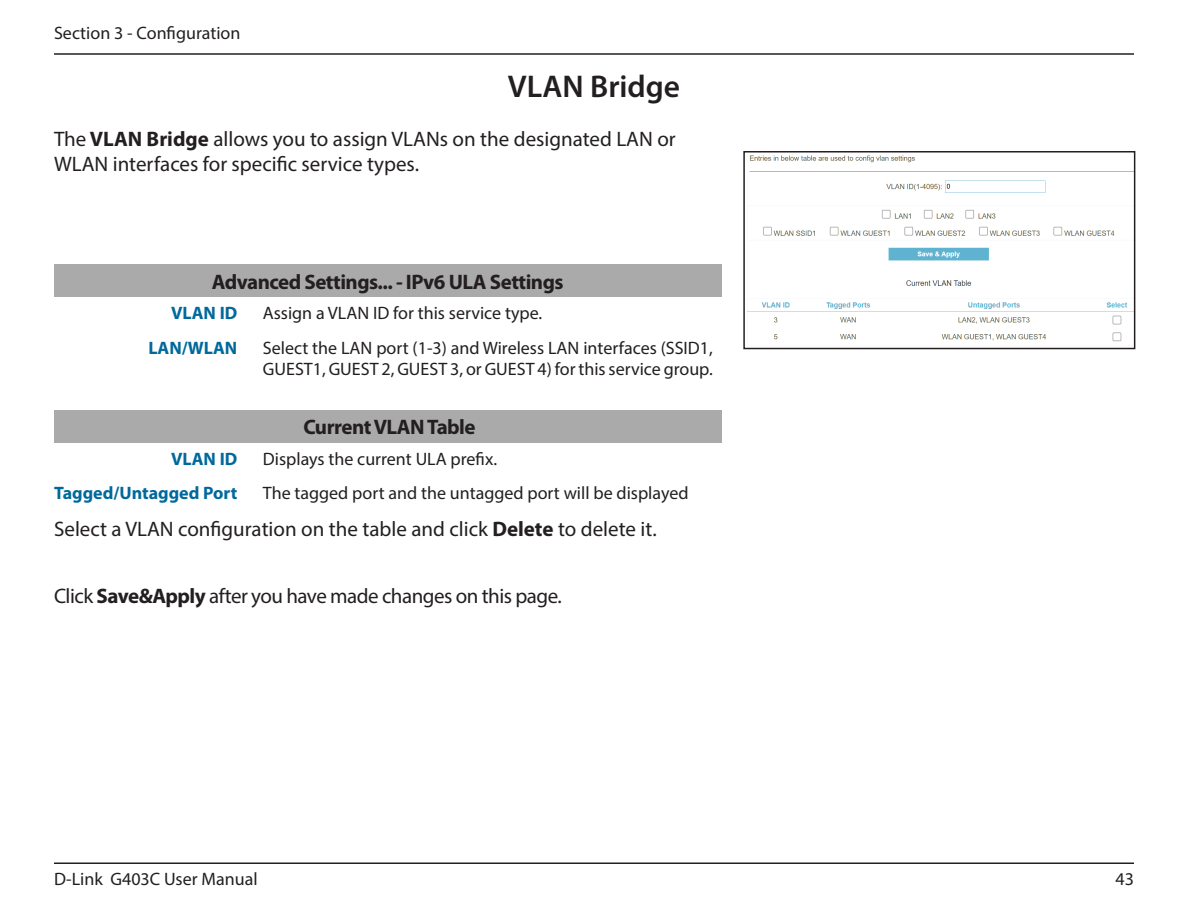
<style>
.page{position:relative;width:1188px;height:918px;background:#fff}
.page>*{position:absolute;margin:0;border:0;box-sizing:border-box;transform-origin:0 0}
.Heading_4{font:600 31.5px "Myriad Pro";color:#231f20}
.t1{font:21px/25.2px "Myriad Pro";color:#231f20}
.UI_Titles{font:700 21px "Myriad Pro";letter-spacing:-.025em;color:#231f20}
.t2{font:21px "Myriad Pro";letter-spacing:-.025em;color:#231f20}
.Body_12{font:18px/21.6px "Myriad Pro";color:#231f20}
.Blue_Body_Titles{font:700 18px "Myriad Pro";color:#00699b}
.s1{font-weight:700}
</style>
<div class="page">
<hr style="left:54px;top:53px;width:1080px;height:2px;background:#231f20">
<hr style="left:54px;top:862px;width:1080px;height:2px;background:#231f20">
<div style="left:54px;top:264px;width:667px;height:33px;background:#aaa"></div>
<div style="left:54px;top:410px;width:667px;height:33px;background:#aaa"></div>
<img style="left:747px;top:155px;width:385px;height:187px">
<div style="left:743px;top:151px;width:392px;height:198px;border:2px solid #231f20"></div>
<p class="Body_12" style="left:54px;top:22px;width:188px">Section 3 - Configuration</p>
<p class="Heading_4" style="left:508px;top:67px;width:174px">VLAN Bridge</p>
<p class="t1" style="left:54px;top:126px;width:623px">The <span class="s1">VLAN Bridge</span> allows you to assign VLANs on the designated LAN or<br>WLAN interfaces for specific service types.</p>
<p class="UI_Titles" style="left:212px;top:268px;width:353px">Advanced Settings... - IPv6 ULA Settings</p>
<p class="Blue_Body_Titles" style="left:171px;top:301px;width:68px">VLAN ID</p>
<p class="Body_12" style="left:263px;top:302px;width:281px">Assign a VLAN ID for this service type.</p>
<p class="Blue_Body_Titles" style="left:148px;top:336px;width:91px">LAN/WLAN</p>
<p class="Body_12" style="left:263px;top:337px;width:451px">Select the LAN port (1-3) and Wireless LAN interfaces (SSID1,<br>GUEST1, GUEST 2, GUEST 3, or GUEST 4) for this service group.</p>
<p class="UI_Titles" style="left:303px;top:413px;width:174px">Current VLAN Table</p>
<p class="Blue_Body_Titles" style="left:171px;top:447px;width:68px">VLAN ID</p>
<p class="Body_12" style="left:263px;top:448px;width:236px">Displays the current ULA prefix.</p>
<p class="Blue_Body_Titles" style="left:54px;top:482px;width:185px">Tagged/Untagged Port</p>
<p class="Body_12" style="left:263px;top:482px;width:427px">The tagged port and the untagged port will be displayed</p>
<p class="t1" style="left:54px;top:516px;width:604px">Select a VLAN configuration on the table and click <span class="s1">Delete</span> to delete it.</p>
<p class="t2" style="left:54px;top:583px;width:509px">Click <span class="s1">Save&amp;Apply</span> after you have made changes on this page.</p>
<p class="Body_12" style="left:54px;top:868px;width:205px">D-Link G403C User Manual</p>
<p class="Body_12" style="left:1116px;top:868px;width:20px">43</p>
</div>
